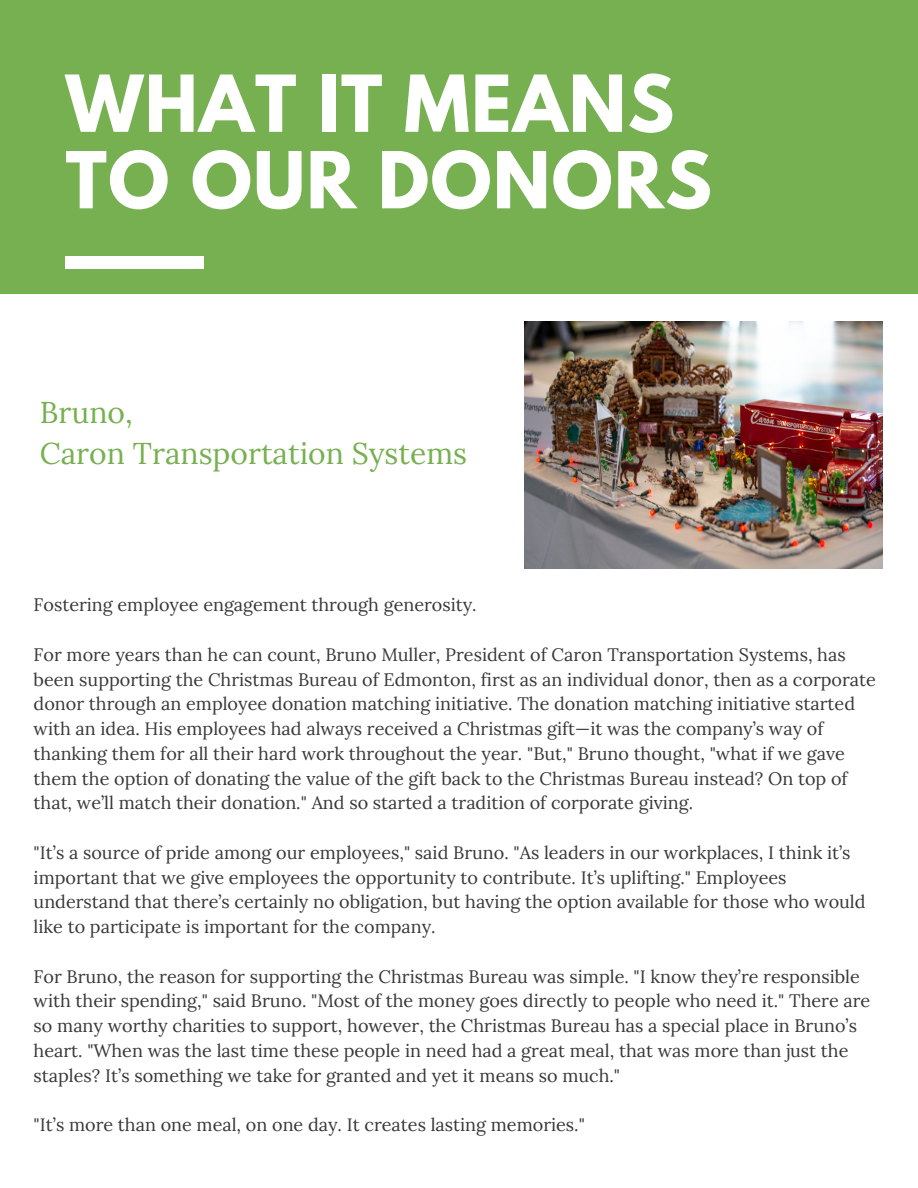
<style>
.page{position:relative;width:918px;height:1188px;background:#fff}
.page>*{position:absolute;margin:0;border:0;box-sizing:border-box;transform-origin:0 0}
.t1{font:700 69.45px/76.5px "League Spartan";letter-spacing:.02em;color:#fff}
.t2{font:30px/41.7px "Lora";color:#76b050}
.t3{font:18px/24.8px "Lora";color:#383838}
</style>
<div class="page">
<div style="left:0;top:0;width:918px;height:294px;background:#76b050"></div>
<div style="left:66px;top:257px;width:138px;height:12px;background:#fff"></div>
<img style="left:525px;top:322px;width:358px;height:246px">
<h1 class="t1" style="left:66px;top:74px;width:648px">WHAT IT MEANS<br>TO OUR DONORS</h1>
<h2 class="t2" style="left:40px;top:391px;width:429px">Bruno,<br>Caron Transportation Systems</h2>
<p class="t3" style="left:34px;top:592px;width:445px">Fostering employee engagement through generosity.</p>
<p class="t3" style="left:34px;top:642px;width:844px">For more years than he can count, Bruno Muller, President of Caron Transportation Systems, has been supporting the Christmas Bureau of Edmonton, first as an individual donor, then as a corporate donor through an employee donation matching initiative. The donation matching initiative started with an idea. His employees had always received a Christmas gift—it was the company’s way of thanking them for all their hard work throughout the year. "But," Bruno thought, "what if we gave them the option of donating the value of the gift back to the Christmas Bureau instead? On top of that, we’ll match their donation." And so started a tradition of corporate giving.</p>
<p class="t3" style="left:34px;top:840px;width:833px">"It’s a source of pride among our employees," said Bruno. "As leaders in our workplaces, I think it’s important that we give employees the opportunity to contribute. It’s uplifting." Employees understand that there’s certainly no obligation, but having the option available for those who would like to participate is important for the company.</p>
<p class="t3" style="left:34px;top:964px;width:838px">For Bruno, the reason for supporting the Christmas Bureau was simple. "I know they’re responsible with their spending," said Bruno. "Most of the money goes directly to people who need it." There are so many worthy charities to support, however, the Christmas Bureau has a special place in Bruno’s heart. "When was the last time these people in need had a great meal, that was more than just the staples? It’s something we take for granted and yet it means so much."</p>
<p class="t3" style="left:34px;top:1112px;width:553px">"It’s more than one meal, on one day. It creates lasting memories."</p>
</div>
